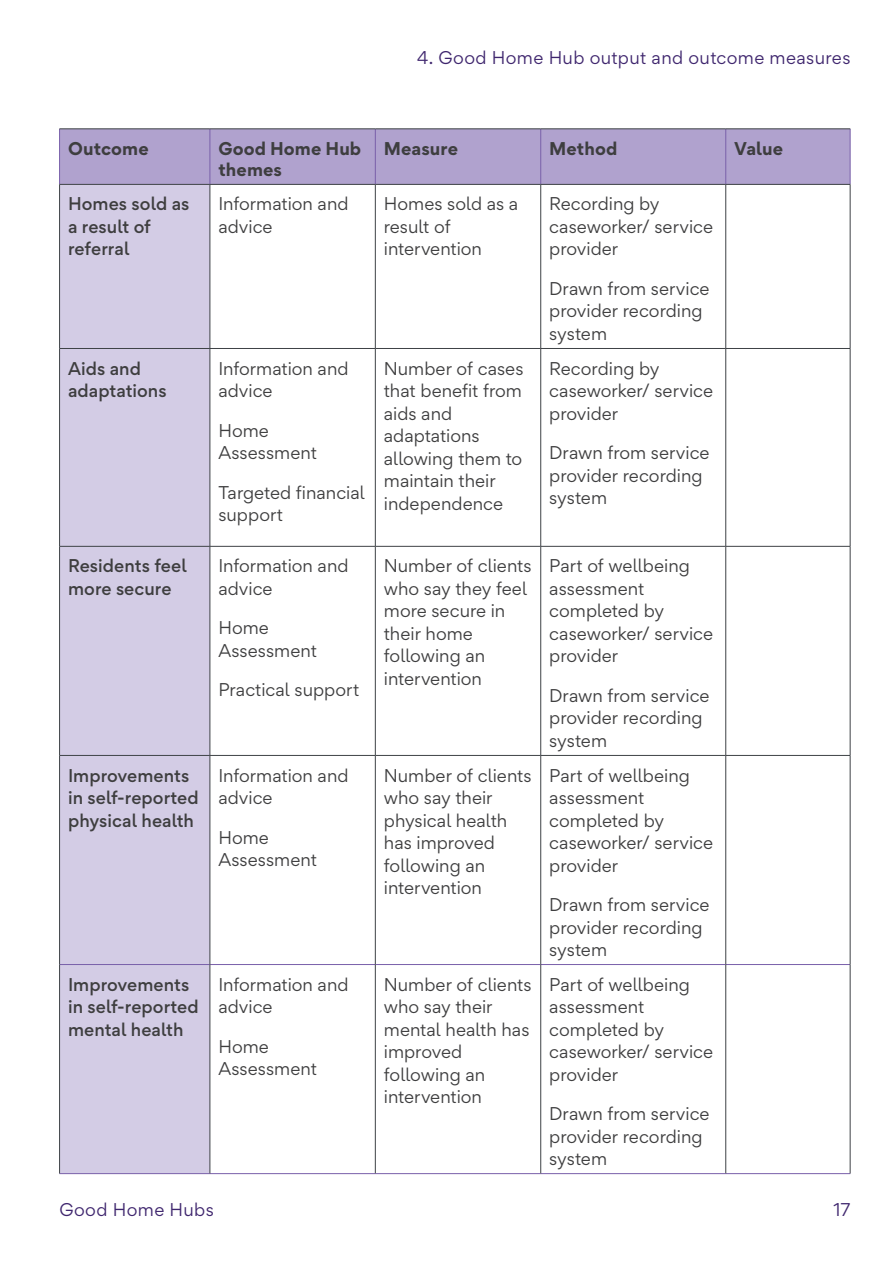
<style>
.page{position:relative;width:893px;height:1263px;background:#fff}
.page>*{position:absolute;margin:0;border:0;box-sizing:border-box;transform-origin:0 0}
.Body_Text_11_15pt{font:16.5px/22.5px "Gordita";color:#3e3e3f}
.Body_Text_11_15pt-2{font:500 16.5px/22.5px "Gordita";letter-spacing:.005em;color:#3e3e3f}
.Running_Header_Foote{font:16.5px "Gordita";letter-spacing:.02em;color:#3f266e}
.Body_Text_11_15pt-3{font:700 16.5px/21px "Gordita";letter-spacing:.005em;color:#3e3e3f}
.Folio_11pt_Ranged_Ri{font:16.5px "Gordita";color:#3f266e}
</style>
<div class="page">
<div style="left:60px;top:130px;width:790px;height:54px;background:#b0a2ce"></div>
<div style="left:60px;top:185px;width:150px;height:988px;background:#d3cce5"></div>
<hr style="left:59px;top:129px;width:1px;height:55px;background:#7960aa">
<hr style="left:210px;top:129px;width:1px;height:55px;background:#7960aa">
<hr style="left:375px;top:129px;width:1px;height:55px;background:#7960aa">
<hr style="left:540px;top:129px;width:1px;height:55px;background:#7960aa">
<hr style="left:725px;top:129px;width:1px;height:55px;background:#7960aa">
<hr style="left:850px;top:129px;width:1px;height:55px;background:#7960aa">
<hr style="left:60px;top:964px;width:150px;height:1px;background:#7960aa">
<hr style="left:210px;top:964px;width:165px;height:1px;background:#7960aa">
<hr style="left:375px;top:964px;width:166px;height:1px;background:#7960aa">
<hr style="left:541px;top:964px;width:185px;height:1px;background:#7960aa">
<hr style="left:726px;top:964px;width:124px;height:1px;background:#7960aa">
<hr style="left:59px;top:1173px;width:151px;height:1px;background:#7960aa">
<hr style="left:210px;top:1173px;width:165px;height:1px;background:#7960aa">
<hr style="left:375px;top:1173px;width:166px;height:1px;background:#7960aa">
<hr style="left:541px;top:1173px;width:185px;height:1px;background:#7960aa">
<hr style="left:726px;top:1173px;width:124px;height:1px;background:#7960aa">
<hr style="left:59px;top:129px;width:151px;height:1px;background:#3e4246">
<hr style="left:210px;top:129px;width:165px;height:1px;background:#3e4246">
<hr style="left:375px;top:129px;width:166px;height:1px;background:#3e4246">
<hr style="left:541px;top:129px;width:185px;height:1px;background:#3e4246">
<hr style="left:726px;top:129px;width:124px;height:1px;background:#3e4246">
<hr style="left:59px;top:184px;width:151px;height:1px;background:#3e4246">
<hr style="left:59px;top:185px;width:1px;height:163px;background:#3e4246">
<hr style="left:210px;top:184px;width:165px;height:1px;background:#3e4246">
<hr style="left:210px;top:185px;width:1px;height:163px;background:#3e4246">
<hr style="left:375px;top:184px;width:166px;height:1px;background:#3e4246">
<hr style="left:375px;top:185px;width:1px;height:163px;background:#3e4246">
<hr style="left:541px;top:184px;width:185px;height:1px;background:#3e4246">
<hr style="left:540px;top:185px;width:1px;height:163px;background:#3e4246">
<hr style="left:726px;top:184px;width:124px;height:1px;background:#3e4246">
<hr style="left:725px;top:185px;width:1px;height:163px;background:#3e4246">
<hr style="left:850px;top:185px;width:1px;height:163px;background:#3e4246">
<hr style="left:59px;top:348px;width:151px;height:1px;background:#3e4246">
<hr style="left:59px;top:349px;width:1px;height:197px;background:#3e4246">
<hr style="left:210px;top:348px;width:165px;height:1px;background:#3e4246">
<hr style="left:210px;top:349px;width:1px;height:197px;background:#3e4246">
<hr style="left:375px;top:348px;width:166px;height:1px;background:#3e4246">
<hr style="left:375px;top:349px;width:1px;height:197px;background:#3e4246">
<hr style="left:541px;top:348px;width:185px;height:1px;background:#3e4246">
<hr style="left:540px;top:349px;width:1px;height:197px;background:#3e4246">
<hr style="left:726px;top:348px;width:124px;height:1px;background:#3e4246">
<hr style="left:725px;top:349px;width:1px;height:197px;background:#3e4246">
<hr style="left:850px;top:349px;width:1px;height:197px;background:#3e4246">
<hr style="left:59px;top:546px;width:151px;height:1px;background:#3e4246">
<hr style="left:59px;top:546px;width:1px;height:209px;background:#3e4246">
<hr style="left:210px;top:546px;width:165px;height:1px;background:#3e4246">
<hr style="left:210px;top:546px;width:1px;height:209px;background:#3e4246">
<hr style="left:375px;top:546px;width:166px;height:1px;background:#3e4246">
<hr style="left:375px;top:546px;width:1px;height:209px;background:#3e4246">
<hr style="left:541px;top:546px;width:185px;height:1px;background:#3e4246">
<hr style="left:540px;top:546px;width:1px;height:209px;background:#3e4246">
<hr style="left:726px;top:546px;width:124px;height:1px;background:#3e4246">
<hr style="left:725px;top:546px;width:1px;height:209px;background:#3e4246">
<hr style="left:850px;top:546px;width:1px;height:209px;background:#3e4246">
<hr style="left:59px;top:755px;width:151px;height:1px;background:#3e4246">
<hr style="left:59px;top:756px;width:1px;height:208px;background:#3e4246">
<hr style="left:210px;top:755px;width:165px;height:1px;background:#3e4246">
<hr style="left:210px;top:756px;width:1px;height:208px;background:#3e4246">
<hr style="left:375px;top:755px;width:166px;height:1px;background:#3e4246">
<hr style="left:375px;top:756px;width:1px;height:208px;background:#3e4246">
<hr style="left:541px;top:755px;width:185px;height:1px;background:#3e4246">
<hr style="left:540px;top:756px;width:1px;height:208px;background:#3e4246">
<hr style="left:726px;top:755px;width:124px;height:1px;background:#3e4246">
<hr style="left:725px;top:756px;width:1px;height:208px;background:#3e4246">
<hr style="left:850px;top:756px;width:1px;height:208px;background:#3e4246">
<hr style="left:59px;top:964px;width:1px;height:209px;background:#3e4246">
<hr style="left:210px;top:964px;width:1px;height:209px;background:#3e4246">
<hr style="left:375px;top:964px;width:1px;height:209px;background:#3e4246">
<hr style="left:540px;top:964px;width:1px;height:209px;background:#3e4246">
<hr style="left:725px;top:964px;width:1px;height:209px;background:#3e4246">
<hr style="left:850px;top:964px;width:1px;height:209px;background:#3e4246">
<p class="Running_Header_Foote" style="left:417px;top:45px;width:435px">4. Good Home Hub output and outcome measures</p>
<p class="Body_Text_11_15pt-3" style="left:68px;top:138px;width:82px">Outcome</p>
<p class="Body_Text_11_15pt-3" style="left:218px;top:138px;width:144px">Good Home Hub themes</p>
<p class="Body_Text_11_15pt-3" style="left:384px;top:138px;width:76px">Measure</p>
<p class="Body_Text_11_15pt-3" style="left:549px;top:138px;width:70px">Method</p>
<p class="Body_Text_11_15pt-3" style="left:734px;top:138px;width:50px">Value</p>
<p class="Body_Text_11_15pt-2" style="left:68px;top:193px;width:123px">Homes sold as a result of referral</p>
<p class="Body_Text_11_15pt" style="left:218px;top:192px;width:132px">Information and advice</p>
<p class="Body_Text_11_15pt" style="left:384px;top:192px;width:136px">Homes sold as a result of intervention</p>
<p class="Body_Text_11_15pt" style="left:549px;top:192px;width:165px">Recording by caseworker/ service provider</p>
<p class="Body_Text_11_15pt" style="left:549px;top:277px;width:162px">Drawn from service provider recording system</p>
<p class="Body_Text_11_15pt-2" style="left:68px;top:357px;width:100px">Aids and adaptations</p>
<p class="Body_Text_11_15pt" style="left:218px;top:356px;width:132px">Information and advice</p>
<p class="Body_Text_11_15pt" style="left:218px;top:419px;width:100px">Home<br>Assessment</p>
<p class="Body_Text_11_15pt" style="left:218px;top:481px;width:148px">Targeted financial support</p>
<p class="Body_Text_11_15pt" style="left:384px;top:356px;width:141px">Number of cases that benefit from aids and adaptations allowing them to maintain their independence</p>
<p class="Body_Text_11_15pt" style="left:549px;top:356px;width:165px">Recording by caseworker/ service provider</p>
<p class="Body_Text_11_15pt" style="left:549px;top:441px;width:162px">Drawn from service provider recording system</p>
<p class="Body_Text_11_15pt-2" style="left:68px;top:555px;width:120px">Residents feel more secure</p>
<p class="Body_Text_11_15pt" style="left:218px;top:554px;width:132px">Information and advice</p>
<p class="Body_Text_11_15pt" style="left:218px;top:616px;width:100px">Home<br>Assessment</p>
<p class="Body_Text_11_15pt" style="left:218px;top:678px;width:142px">Practical support</p>
<p class="Body_Text_11_15pt" style="left:384px;top:554px;width:149px">Number of clients who say they feel more secure in their home following an intervention</p>
<p class="Body_Text_11_15pt" style="left:549px;top:554px;width:165px">Part of wellbeing assessment completed by caseworker/ service provider</p>
<p class="Body_Text_11_15pt" style="left:549px;top:684px;width:162px">Drawn from service provider recording system</p>
<p class="Body_Text_11_15pt-2" style="left:68px;top:764px;width:132px">Improvements in self-reported physical health</p>
<p class="Body_Text_11_15pt" style="left:218px;top:763px;width:132px">Information and advice</p>
<p class="Body_Text_11_15pt" style="left:218px;top:825px;width:100px">Home<br>Assessment</p>
<p class="Body_Text_11_15pt" style="left:384px;top:763px;width:149px">Number of clients who say their physical health has improved following an intervention</p>
<p class="Body_Text_11_15pt" style="left:549px;top:763px;width:165px">Part of wellbeing assessment completed by caseworker/ service provider</p>
<p class="Body_Text_11_15pt" style="left:549px;top:893px;width:162px">Drawn from service provider recording system</p>
<p class="Body_Text_11_15pt-2" style="left:68px;top:973px;width:132px">Improvements in self-reported mental health</p>
<p class="Body_Text_11_15pt" style="left:218px;top:972px;width:132px">Information and advice</p>
<p class="Body_Text_11_15pt" style="left:218px;top:1034px;width:100px">Home<br>Assessment</p>
<p class="Body_Text_11_15pt" style="left:384px;top:972px;width:149px">Number of clients who say their mental health has improved following an intervention</p>
<p class="Body_Text_11_15pt" style="left:549px;top:972px;width:165px">Part of wellbeing assessment completed by caseworker/ service provider</p>
<p class="Body_Text_11_15pt" style="left:549px;top:1102px;width:162px">Drawn from service provider recording system</p>
<p class="Running_Header_Foote" style="left:60px;top:1198px;width:156px">Good Home Hubs</p>
<p class="Folio_11pt_Ranged_Ri" style="left:834px;top:1198px;width:18px">17</p>
</div>
